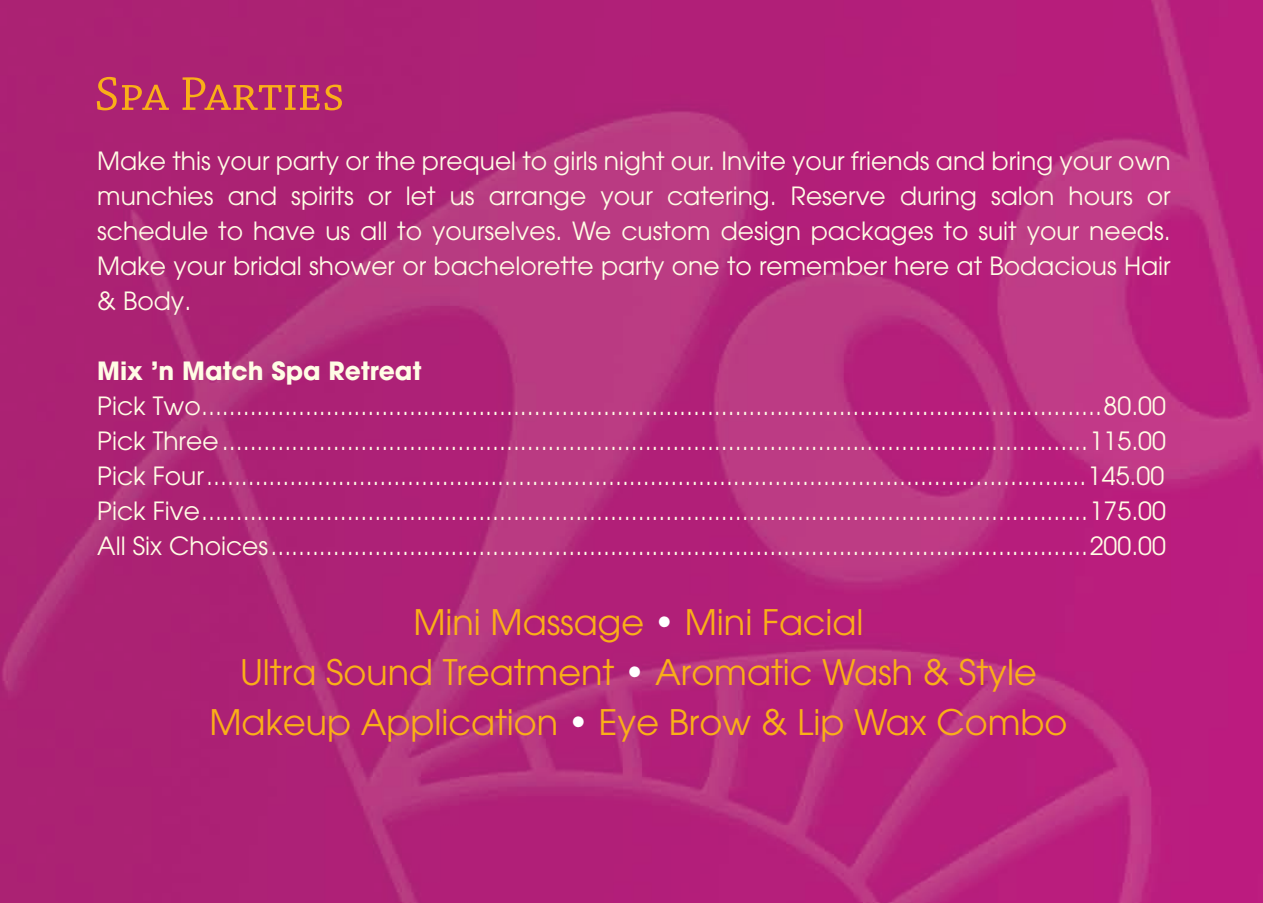
<style>
.page{position:relative;width:1263px;height:903px;background:#fff}
.page>*{position:absolute;margin:0;border:0;box-sizing:border-box;transform-origin:0 0}
.t1{font:50px "Chaparral MM SC 390 11";color:#faaf18}
.t2{font:35px/50px "Avant Garde";color:#faaf18;text-align:center}
.t3{font:25px/35px "Avant Garde";color:#fffde5;text-align:justify}
.t4{font:700 25px "Avant Garde";color:#fffde5}
.s1{color:#fff}
</style>
<div class="page">
<img style="left:0;top:0;width:1262px;height:903px">
<svg style="left:0;top:0;width:4px;height:4px"></svg>
<h1 class="t1" style="left:95px;top:66px;width:251px">Spa Parties</h1>
<p class="t3" style="left:97px;top:143px;width:1074px">Make this your party or the prequel to girls night our. Invite your friends and bring your own munchies and spirits or let us arrange your catering. Reserve during salon hours or schedule to have us all to yourselves. We custom design packages to suit your needs.<br>Make your bridal shower or bachelorette party one to remember here at Bodacious Hair &amp; Body.</p>
<p class="t4" style="left:97px;top:355px;width:326px">Mix ’n Match Spa Retreat</p>
<p class="t3" style="left:97px;top:388px;width:1070px">Pick Two..................................................................................................................................80.00<br>Pick Three.............................................................................................................................115.00<br>Pick Four...............................................................................................................................145.00<br>Pick Five................................................................................................................................175.00<br>All Six Choices......................................................................................................................200.00</p>
<h2 class="t2" style="left:209px;top:597px;width:859px">Mini Massage <span class="s1">•</span> Mini Facial<br>Ultra Sound Treatment <span class="s1">•</span> Aromatic Wash &amp; Style<br>Makeup Application <span class="s1">•</span> Eye Brow &amp; Lip Wax Combo</h2>
</div>
